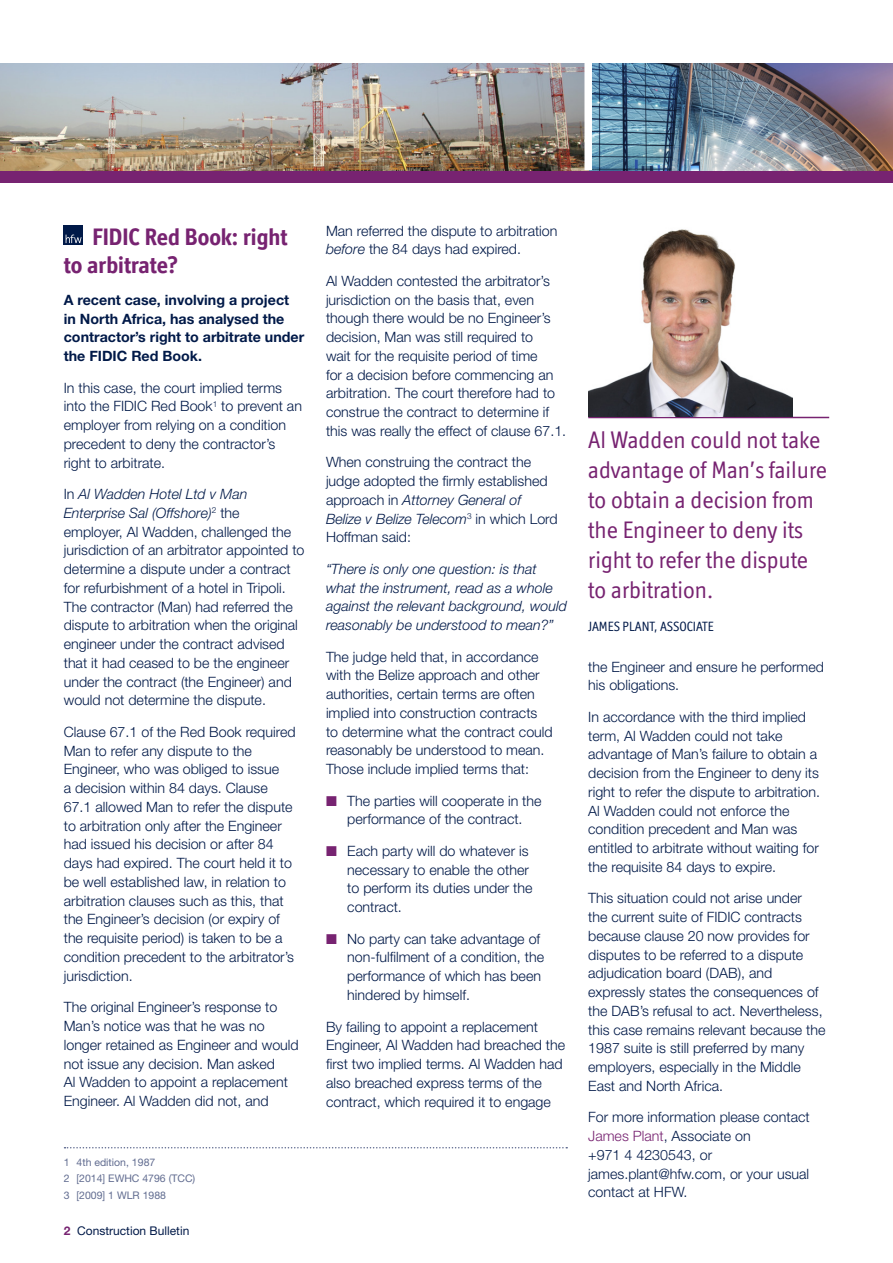
<style>
.page{position:relative;width:893px;height:1263px;background:#fff}
.page>*{position:absolute;margin:0;border:0;box-sizing:border-box;transform-origin:0 0}
.t1{font:24px/30px "Officina Display ITC Std";color:#772371}
.t2{font:700 24px/28.8px "Officina Display ITC";color:#772371}
.t3{font:300 14.25px/18.8px "Helvetica Neue LT Std";color:#001948}
.t4{font:italic 300 14.25px/18.8px "Helvetica Neue LT Std";color:#001948}
.t5{font:700 14.25px/18.8px "Helvetica Neue LT Std";color:#001948}
.t6{font:13.5px "Officina Display ITC Std";color:#001948}
.t7{font:12px "Helvetica Neue LT Std";color:#001948}
.t8{font:10.5px/16.8px "Helvetica Neue LT Std";color:#616c90}
.s1{font-style:italic}
.s2{font-weight:700;color:#772371}
.s3{color:#772371}
</style>
<div class="page">
<div style="left:0;top:170px;width:893px;height:13px;background:#772371"></div>
<img style="left:592px;top:64px;width:301px;height:106px">
<img style="left:0;top:64px;width:584px;height:106px">
<div style="left:64px;top:225px;width:19px;height:19px;background:#001948"></div>
<svg style="left:66px;top:235px;width:16px;height:8px"></svg>
<hr style="left:588px;top:417px;width:241px;height:1px;background:#772371">
<img style="left:588px;top:229px;width:205px;height:188px">
<svg style="left:65px;top:1147px;width:502px;height:1px"></svg>
<h1 class="t2" style="left:64px;top:222px;width:225px;text-indent:29px">FIDIC Red Book: right to arbitrate?</h1>
<p class="t5" style="left:64px;top:290px;width:242px">A recent case, involving a project in North Africa, has analysed the contractor’s right to arbitrate under the FIDIC Red Book.</p>
<p class="t3" style="left:64px;top:378px;width:240px">In this case, the court implied terms into the FIDIC Red Book<sup>1</sup> to prevent an employer from relying on a condition precedent to deny the contractor’s right to arbitrate.</p>
<p class="t3" style="left:64px;top:484px;width:242px">In <span class="s1">Al Wadden Hotel Ltd v Man Enterprise Sal (Offshore)</span><sup>2</sup> the<br>employer, Al Wadden, challenged the jurisdiction of an arbitrator appointed to determine a dispute under a contract for refurbishment of a hotel in Tripoli.<br>The contractor (Man) had referred the dispute to arbitration when the original engineer under the contract advised that it had ceased to be the engineer under the contract (the Engineer) and would not determine the dispute.</p>
<p class="t3" style="left:64px;top:722px;width:233px">Clause 67.1 of the Red Book required Man to refer any dispute to the Engineer, who was obliged to issue<br>a decision within 84 days. Clause 67.1 allowed Man to refer the dispute to arbitration only after the Engineer had issued his decision or after 84 days had expired. The court held it to be well established law, in relation to arbitration clauses such as this, that the Engineer’s decision (or expiry of the requisite period) is taken to be a condition precedent to the arbitrator’s jurisdiction.</p>
<p class="t3" style="left:64px;top:997px;width:236px">The original Engineer’s response to Man’s notice was that he was no longer retained as Engineer and would not issue any decision. Man asked<br>Al Wadden to appoint a replacement Engineer. Al Wadden did not, and</p>
<p class="t8" style="left:64px;top:1153px;width:133px">1 4th edition, 1987<br>2 [2014] EWHC 4796 (TCC)<br>3 [2009] 1 WLR 1988</p>
<p class="t7" style="left:64px;top:1224px;width:127px"><span class="s2">2</span> Construction Bulletin</p>
<p class="t3" style="left:326px;top:221px;width:233px">Man referred the dispute to arbitration <span class="s1">before</span> the 84 days had expired.</p>
<p class="t3" style="left:326px;top:271px;width:242px">Al Wadden contested the arbitrator’s jurisdiction on the basis that, even though there would be no Engineer’s decision, Man was still required to<br>wait for the requisite period of time<br>for a decision before commencing an arbitration. The court therefore had to construe the contract to determine if this was really the effect of clause 67.1.</p>
<p class="t3" style="left:326px;top:453px;width:233px">When construing the contract the judge adopted the firmly established approach in <span class="s1">Attorney General of<br>Belize v Belize Telecom</span><sup>3</sup> in which Lord<br>Hoffman said:</p>
<p class="t4" style="left:326px;top:559px;width:242px">“There is only one question: is that what the instrument, read as a whole against the relevant background, would reasonably be understood to mean?”</p>
<p class="t3" style="left:326px;top:647px;width:228px">The judge held that, in accordance with the Belize approach and other authorities, certain terms are often implied into construction contracts to determine what the contract could reasonably be understood to mean.<br>Those include implied terms that:</p>
<p class="t3" style="left:326px;top:791px;width:217px;text-align:center"><span class="s3">■</span> The parties will cooperate in the performance of the contract.</p>
<p class="t3" style="left:347px;top:841px;width:187px;text-indent:-21px"><span class="s3">■</span> Each party will do whatever is necessary to enable the other to perform its duties under the contract.</p>
<p class="t3" style="left:347px;top:929px;width:198px;text-indent:-21px"><span class="s3">■</span> No party can take advantage of non-fulfilment of a condition, the performance of which has been hindered by himself.</p>
<p class="t3" style="left:326px;top:1017px;width:241px">By failing to appoint a replacement Engineer, Al Wadden had breached the first two implied terms. Al Wadden had also breached express terms of the contract, which required it to engage</p>
<h1 class="t1" style="left:588px;top:424px;width:240px">Al Wadden could not take advantage of Man’s failure to obtain a decision from the Engineer to deny its right to refer the dispute to arbitration.</h1>
<p class="t6" style="left:588px;top:619px;width:127px">JAMES PLANT, ASSOCIATE</p>
<p class="t3" style="left:588px;top:657px;width:237px">the Engineer and ensure he performed his obligations.</p>
<p class="t3" style="left:588px;top:707px;width:233px">In accordance with the third implied term, Al Wadden could not take advantage of Man’s failure to obtain a decision from the Engineer to deny its right to refer the dispute to arbitration.<br>Al Wadden could not enforce the condition precedent and Man was entitled to arbitrate without waiting for the requisite 84 days to expire.</p>
<p class="t3" style="left:588px;top:888px;width:239px">This situation could not arise under<br>the current suite of FIDIC contracts because clause 20 now provides for disputes to be referred to a dispute adjudication board (DAB), and expressly states the consequences of the DAB’s refusal to act. Nevertheless, this case remains relevant because the 1987 suite is still preferred by many employers, especially in the Middle East and North Africa.</p>
<p class="t3" style="left:588px;top:1108px;width:223px">For more information please contact<br><span class="s3">James Plant</span>, Associate on<br>+971 4 4230543, or james.plant@hfw.com, or your usual contact at HFW.</p>
</div>
